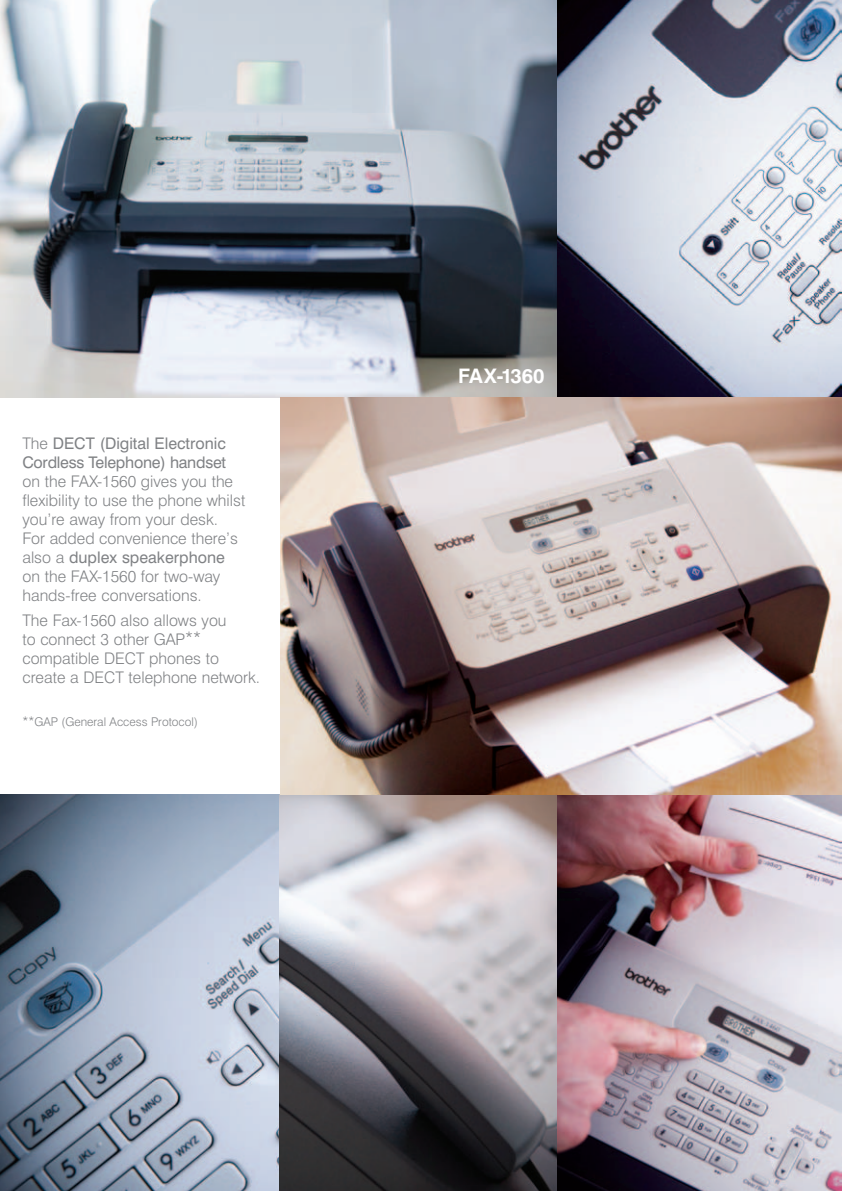
<style>
.page{position:relative;width:842px;height:1191px;background:#fff}
.page>*{position:absolute;margin:0;border:0;box-sizing:border-box;transform-origin:0 0}
.t1{font:700 20px "Swiss 721 BT";color:#fff}
.t2{font:300 16px/19px "Swiss 721 BT";color:#808285}
.t3{font:16px/19px "Swiss 721 BT";letter-spacing:-.015em;color:#808285}
.t4{font:300 12px "Swiss 721 BT";color:#808285}
.s1{font-weight:300}
.s2{font-weight:400}
</style>
<div class="page">
<img style="left:0;top:0;width:842px;height:1191px">
<p class="t3" style="left:22px;top:435px;width:205px"><span class="s1">The</span> DECT (Digital Electronic<br>Cordless Telephone) handset</p>
<p class="t2" style="left:22px;top:473px;width:224px">on the FAX-1560 gives you the flexibility to use the phone whilst you’re away from your desk.<br>For added convenience there’s also a <span class="s2">duplex speakerphone </span>on the FAX-1560 for two-way hands-free conversations.</p>
<p class="t2" style="left:22px;top:612px;width:239px">The Fax-1560 also allows you<br>to connect 3 other GAP** compatible DECT phones to create a DECT telephone network.</p>
<p class="t4" style="left:22px;top:717px;width:177px">**GAP (General Access Protocol)</p>
<p class="t1" style="left:458px;top:368px;width:88px">FAX-1360</p>
</div>
